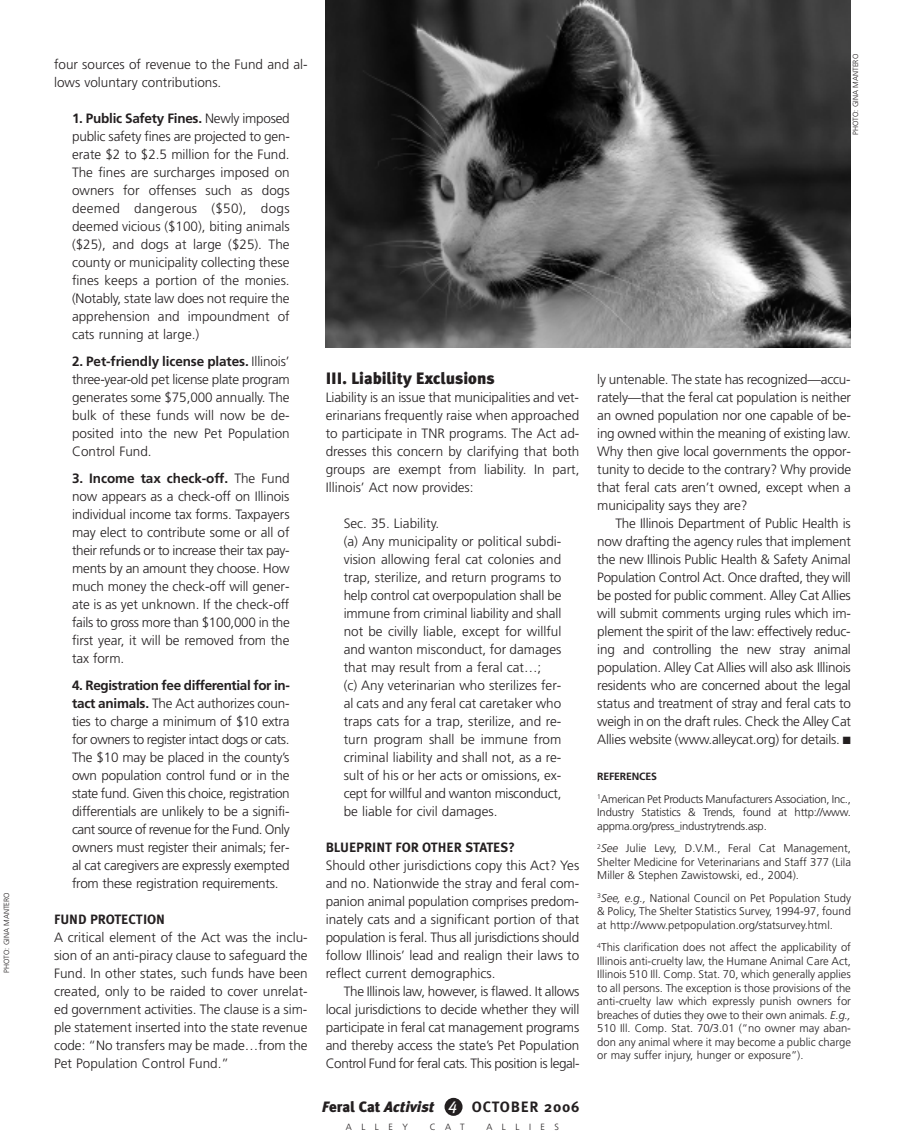
<style>
.page{position:relative;width:905px;height:1148px;background:#fff}
.page>*{position:absolute;margin:0;border:0;box-sizing:border-box;transform-origin:0 0}
.t1{font:900 16.5px "Meta Plus";color:#231f20}
.t2{font:700 15px "Meta Plus";letter-spacing:.055em;color:#231f20}
.t3{font:300 13.5px/18px "Frutiger";color:#231f20;text-align:justify}
.t4{font:700 13.5px "Meta Plus";color:#231f20}
.t5{font:300 11.25px/13.5px "Frutiger";color:#231f20;text-align:justify}
.t6{font:700 10.5px "Frutiger";letter-spacing:-.015em;color:#231f20}
.t7{font:300 9px "Frutiger";letter-spacing:1.055em;color:#231f20}
.t8{font:300 7.5px "Frutiger";color:#231f20}
.s1{font-weight:700}
.s2{font-weight:900;font-style:italic}
.s3{font-weight:900}
.s4{font-style:italic}
</style>
<div class="page">
<div style="left:444px;top:1097px;width:18px;height:18px;background:#231f20;border-radius:50%"></div>
<img style="left:326px;top:0;width:524px;height:348px">
<p class="t8" style="left:3px;top:973px;width:82px;rotate:-90deg">PHOTO: GINA MANTERO</p>
<p class="t3" style="left:54px;top:56px;width:255px">four sources of revenue to the Fund and al&shy;lows voluntary contributions.</p>
<p class="t3" style="left:72px;top:110px;width:219px"><span class="s1">1. Public Safety Fines.</span> Newly imposed public safety fines are projected to gen&shy;erate $2 to $2.5 million for the Fund.<br>The fines are surcharges imposed on owners for offenses such as dogs deemed dangerous ($50), dogs deemed vicious ($100), biting animals ($25), and dogs at large ($25). The county or municipality collecting these fines keeps a portion of the monies. (Notably, state law does not require the apprehension and impoundment of cats running at large.)</p>
<p class="t3" style="left:72px;top:353px;width:219px"><span class="s1">2. Pet-friendly license plates.</span> Illinois’ three-year-old pet license plate program generates some $75,000 annually. The bulk of these funds will now be de&shy;posited into the new Pet Population Control Fund.</p>
<p class="t3" style="left:72px;top:470px;width:219px"><span class="s1">3. Income tax check-off.</span> The Fund now appears as a check-off on Illinois individual income tax forms. Taxpayers may elect to contribute some or all of their refunds or to increase their tax pay&shy;ments by an amount they choose. How much money the check-off will gener&shy;ate is as yet unknown. If the check-off fails to gross more than $100,000 in the first year, it will be removed from the tax form.</p>
<p class="t3" style="left:72px;top:677px;width:219px"><span class="s1">4. Registration fee differential for in&shy;tact animals.</span> The Act authorizes coun&shy;ties to charge a minimum of $10 extra for owners to register intact dogs or cats.<br>The $10 may be placed in the county’s own population control fund or in the state fund. Given this choice, registration differentials are unlikely to be a signifi&shy;cant source of revenue for the Fund. Only owners must register their animals; fer&shy;al cat caregivers are expressly exempted from these registration requirements.</p>
<p class="t4" style="left:54px;top:911px;width:112px">FUND PROTECTION</p>
<p class="t3" style="left:54px;top:929px;width:255px">A critical element of the Act was the inclu&shy;sion of an anti-piracy clause to safeguard the Fund. In other states, such funds have been created, only to be raided to cover unrelat&shy;ed government activities. The clause is a sim&shy;ple statement inserted into the state revenue code: “No transfers may be made…from the Pet Population Control Fund.”</p>
<p class="t1" style="left:326px;top:369px;width:170px">III. Liability Exclusions</p>
<p class="t3" style="left:326px;top:389px;width:255px">Liability is an issue that municipalities and vet&shy;erinarians frequently raise when approached to participate in TNR programs. The Act ad&shy;dresses this concern by clarifying that both groups are exempt from liability. In part, Illinois’ Act now provides:</p>
<p class="t3" style="left:343px;top:515px;width:219px;text-align:left">Sec. 35. Liability.<br>(a) Any municipality or political subdi&shy;vision allowing feral cat colonies and trap, sterilize, and return programs to help control cat overpopulation shall be immune from criminal liability and shall not be civilly liable, except for willful and wanton misconduct, for damages that may result from a feral cat…;<br>(c) Any veterinarian who sterilizes fer&shy;al cats and any feral cat caretaker who traps cats for a trap, sterilize, and re&shy;turn program shall be immune from criminal liability and shall not, as a re&shy;sult of his or her acts or omissions, ex&shy;cept for willful and wanton misconduct, be liable for civil damages.</p>
<p class="t4" style="left:326px;top:839px;width:191px">BLUEPRINT FOR OTHER STATES?</p>
<p class="t3" style="left:326px;top:857px;width:255px">Should other jurisdictions copy this Act? Yes and no. Nationwide the stray and feral com&shy;panion animal population comprises predom&shy;inately cats and a significant portion of that population is feral. Thus all jurisdictions should follow Illinois’ lead and realign their laws to reflect current demographics.</p>
<p class="t3" style="left:326px;top:983px;width:255px;text-indent:18px">The Illinois law, however, is flawed. It allows local jurisdictions to decide whether they will participate in feral cat management programs and thereby access the state’s Pet Population Control Fund for feral cats. This position is legal-</p>
<p class="t2" style="left:322px;top:1098px;width:259px"><span class="s2">F</span><span class="s3">eral Cat</span> <span class="s2">Activist</span> <sup>4</sup> OCTOBER 2006</p>
<p class="t7" style="left:346px;top:1122px;width:64px">ALLEY</p>
<p class="t7" style="left:430px;top:1122px;width:36px">CAT</p>
<p class="t7" style="left:486px;top:1122px;width:74px">ALLIES</p>
<p class="t8" style="left:852px;top:135px;width:82px;rotate:-90deg">PHOTO: GINA MANTERO</p>
<p class="t3" style="left:597px;top:371px;width:255px">ly untenable. The state has recognized—accu&shy;rately—that the feral cat population is neither an owned population nor one capable of be&shy;ing owned within the meaning of existing law.<br>Why then give local governments the oppor&shy;tunity to decide to the contrary? Why provide that feral cats aren’t owned, except when a municipality says they are?</p>
<p class="t3" style="left:597px;top:515px;width:255px;text-indent:18px">The Illinois Department of Public Health is now drafting the agency rules that implement the new Illinois Public Health &amp; Safety Animal Population Control Act. Once drafted, they will be posted for public comment. Alley Cat Allies will submit comments urging rules which im&shy;plement the spirit of the law: effectively reduc&shy;ing and controlling the new stray animal population. Alley Cat Allies will also ask Illinois residents who are concerned about the legal status and treatment of stray and feral cats to weigh in on the draft rules. Check the Alley Cat Allies website (www.alleycat.org) for details. ■</p>
<p class="t6" style="left:597px;top:772px;width:61px">REFERENCES</p>
<p class="t5" style="left:597px;top:793px;width:255px"><sup>1</sup>American Pet Products Manufacturers Association, Inc., Industry Statistics &amp; Trends, found at http://www. appma.org/press_industrytrends.asp.</p>
<p class="t5" style="left:597px;top:842px;width:255px"><sup>2</sup><span class="s4">See</span> Julie Levy, D.V.M., Feral Cat Management, Shelter Medicine for Veterinarians and Staff 377 (Lila Miller &amp; Stephen Zawistowski, ed., 2004).</p>
<p class="t5" style="left:597px;top:892px;width:255px"><sup>3</sup><span class="s4">See, e.g.,</span> National Council on Pet Population Study &amp; Policy, The Shelter Statistics Survey, 1994-97, found at http://www.petpopulation.org/statsurvey.html.</p>
<p class="t5" style="left:597px;top:941px;width:255px"><sup>4</sup>This clarification does not affect the applicability of Illinois anti-cruelty law, the Humane Animal Care Act, Illinois 510 Ill. Comp. Stat. 70, which generally applies to all persons. The exception is those provisions of the anti-cruelty law which expressly punish owners for breaches of duties they owe to their own animals. <span class="s4">E.g., </span>510 Ill. Comp. Stat. 70/3.01 (“no owner may aban&shy;don any animal where it may become a public charge or may suffer injury, hunger or exposure”).</p>
</div>
